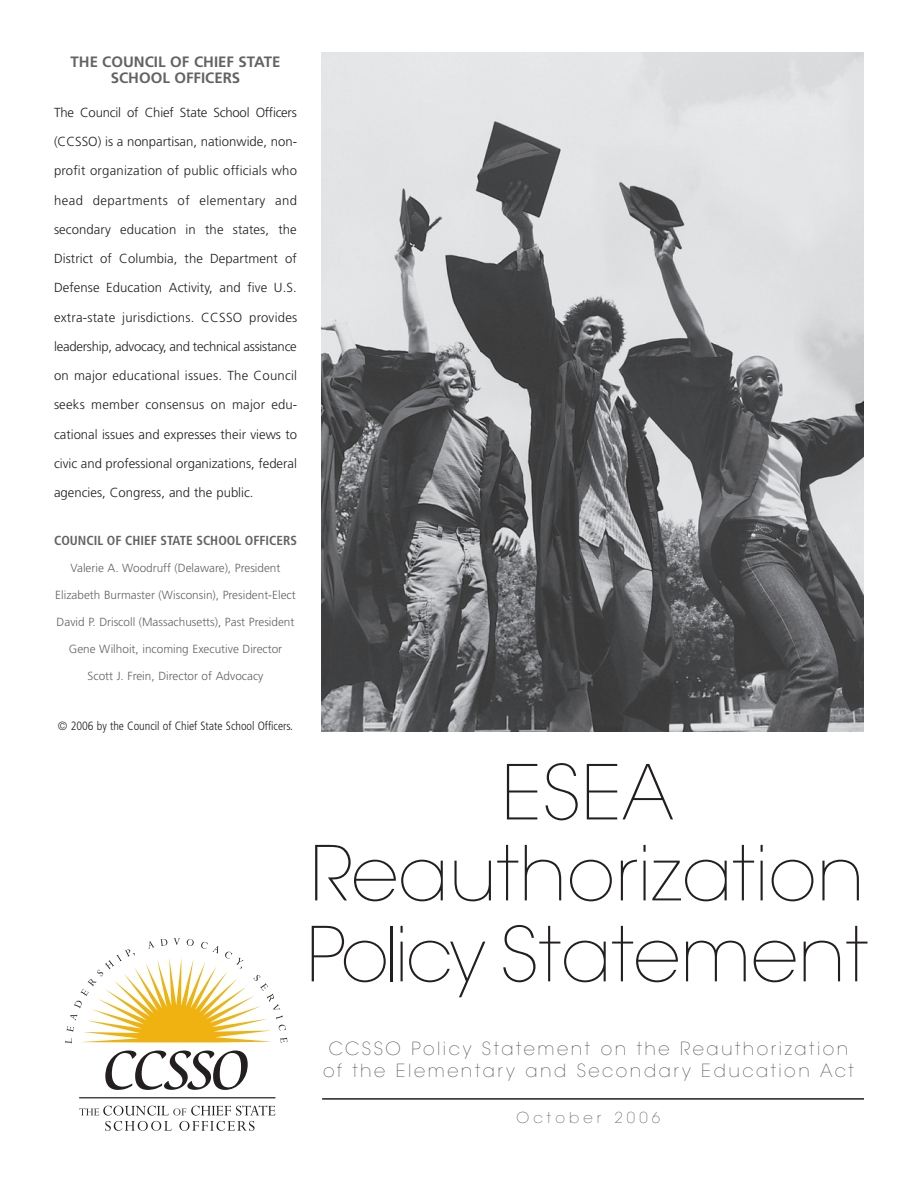
<style>
.page{position:relative;width:918px;height:1188px;background:#fff}
.page>*{position:absolute;margin:0;border:0;box-sizing:border-box;transform-origin:0 0}
.t1{font:200 75px/81px "Avant Garde";color:#231f20;text-align:center}
.t2{font:200 18px/21.6px "Avant Garde";letter-spacing:.14em;color:#4b4c4d;text-align:center}
.t3{font:700 15px/16.5px "Frutiger";color:#636366;text-align:center}
.t4{font:200 15px "Avant Garde";letter-spacing:.275em;color:#4b4c4d}
.t5{font:300 13.2px "Frutiger";letter-spacing:.005em;color:#231f20}
.t6{font:300 13.2px "Frutiger";letter-spacing:-.015em;color:#231f20}
.t7{font:700 condensed 13.2px "Frutiger";color:#636366}
.t8{font:300 13.2px "Frutiger";letter-spacing:.035em;color:#231f20}
.t9{font:300 condensed 12px "Frutiger";color:#231f20}
.t10{font:300 11.7px "Frutiger";color:#636366}
</style>
<div class="page">
<img style="left:321px;top:52px;width:543px;height:680px">
<hr style="left:322px;top:1098px;width:542px;height:2px;background:#231f20">
<svg style="left:105px;top:1051px;width:143px;height:39px"></svg>
<svg style="left:79px;top:1106px;width:196px;height:25px"></svg>
<hr style="left:79px;top:1097px;width:196px;height:1px;background:#231f20">
<svg style="left:65px;top:938px;width:222px;height:106px"></svg>
<p class="t3" style="left:71px;top:54px;width:211px">THE COUNCIL OF CHIEF STATE<br>SCHOOL OFFICERS</p>
<p class="t6" style="left:54px;top:107px;width:244px">The Council of Chief State School Officers</p>
<p class="t5" style="left:54px;top:136px;width:245px">(CCSSO) is a nonpartisan, nationwide, non-</p>
<p class="t5" style="left:54px;top:165px;width:245px">profit organization of public officials who</p>
<p class="t8" style="left:54px;top:195px;width:245px">head departments of elementary and</p>
<p class="t5" style="left:54px;top:224px;width:244px">secondary education in the states, the</p>
<p class="t5" style="left:54px;top:253px;width:244px">District of Columbia, the Department of</p>
<p class="t5" style="left:54px;top:282px;width:244px">Defense Education Activity, and five U.S.</p>
<p class="t5" style="left:54px;top:312px;width:245px">extra-state jurisdictions. CCSSO provides</p>
<p class="t6" style="left:54px;top:341px;width:244px">leadership, advocacy, and technical assistance</p>
<p class="t5" style="left:54px;top:370px;width:245px">on major educational issues. The Council</p>
<p class="t5" style="left:54px;top:399px;width:245px">seeks member consensus on major edu-</p>
<p class="t5" style="left:54px;top:429px;width:245px">cational issues and expresses their views to</p>
<p class="t5" style="left:54px;top:458px;width:245px">civic and professional organizations, federal</p>
<p class="t5" style="left:54px;top:487px;width:201px">agencies, Congress, and the public.</p>
<p class="t7" style="left:54px;top:535px;width:244px">COUNCIL OF CHIEF STATE SCHOOL OFFICERS</p>
<p class="t10" style="left:71px;top:563px;width:211px">Valerie A. Woodruff (Delaware), President</p>
<p class="t10" style="left:55px;top:590px;width:242px">Elizabeth Burmaster (Wisconsin), President-Elect</p>
<p class="t10" style="left:57px;top:617px;width:239px">David P. Driscoll (Massachusetts), Past President</p>
<p class="t10" style="left:69px;top:644px;width:215px">Gene Wilhoit, incoming Executive Director</p>
<p class="t10" style="left:88px;top:671px;width:177px">Scott J. Frein, Director of Advocacy</p>
<p class="t9" style="left:58px;top:721px;width:237px">© 2006 by the Council of Chief State School Officers.</p>
<h1 class="t1" style="left:307px;top:759px;width:563px">ESEA<br>Reauthorization<br>Policy Statement</h1>
<h2 class="t2" style="left:323px;top:1039px;width:532px">CCSSO Policy Statement on the Reauthorization of the Elementary and Secondary Education Act</h2>
<p class="t4" style="left:517px;top:1112px;width:145px">October 2006</p>
</div>
